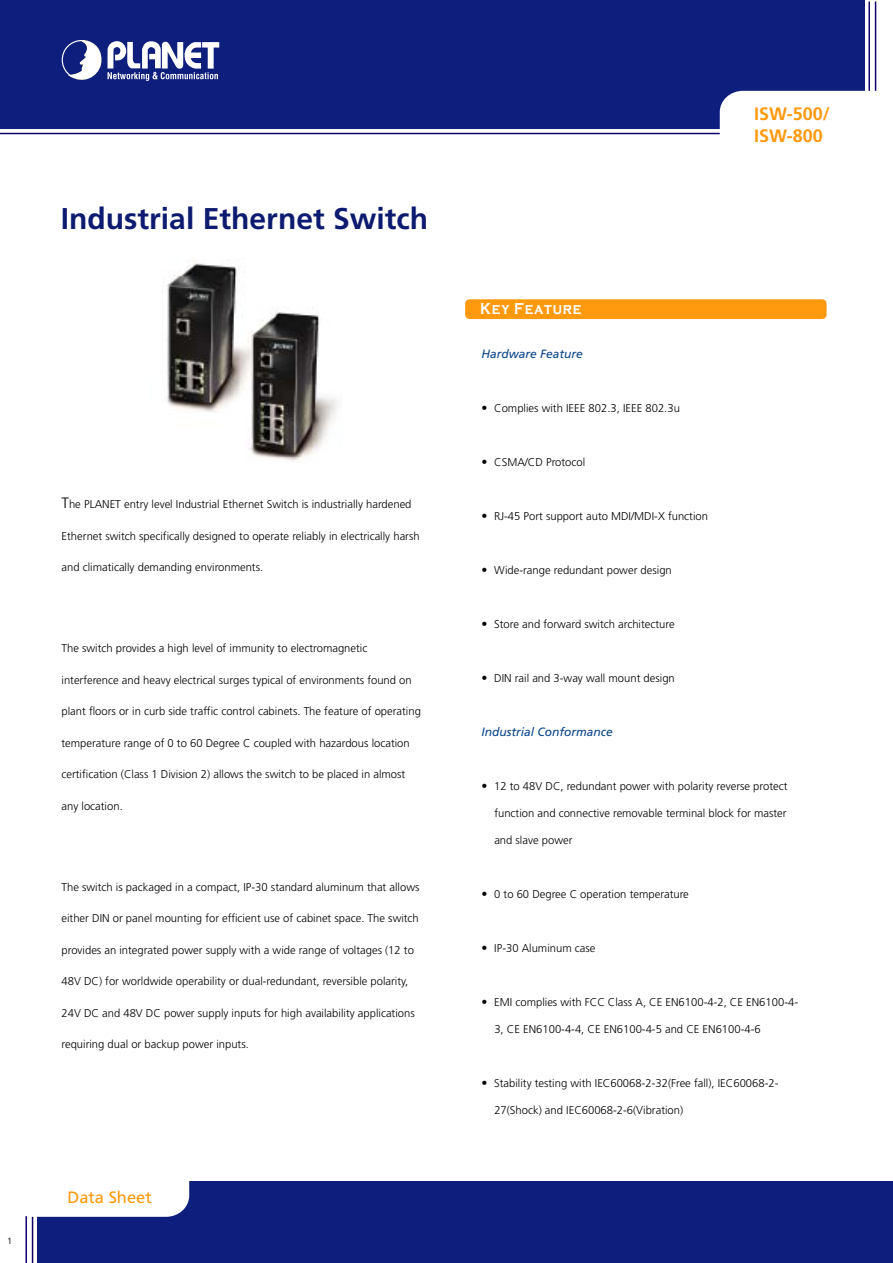
<style>
.page{position:relative;width:893px;height:1263px;background:#fff}
.page>*{position:absolute;margin:0;border:0;box-sizing:border-box;transform-origin:0 0}
.t1{font:700 30px "Frutiger";color:#0c1a6f}
.t2{font:700 18px/21.8px "Frutiger";color:#ff990e}
.t3{font:16.5px "Frutiger";color:#ff990e}
.t4{font:700 16.2px "Copperplate Gothic";letter-spacing:.06em;color:#fff;scale:.83 1}
.t5{font:italic 12px "Frutiger";color:#094489}
.t6{font:300 11.25px "Frutiger";color:#000}
.t7{font:9px "Frutiger";color:#333}
.s1{font-size:15px}
.s2{font-weight:700;font-size:12px}
</style>
<div class="page">
<div style="left:0;top:1px;width:864px;height:128px;background:#0e1e7d"></div>
<hr style="left:868px;top:2px;width:2px;height:127px;background:#110070">
<hr style="left:875px;top:2px;width:1px;height:127px;background:#110070">
<svg style="left:62px;top:40px;width:157px;height:41px"></svg>
<div style="left:720px;top:91px;width:156px;height:38px;background:#fff"></div>
<hr style="left:0;top:133px;width:720px;height:1px;background:#110070">
<div style="left:37px;top:1181px;width:856px;height:82px;background:#0e1e7d"></div>
<hr style="left:32px;top:1181px;width:1px;height:82px;background:#0f0063">
<hr style="left:25px;top:1181px;width:2px;height:82px;background:#110070">
<img style="left:167px;top:261px;width:170px;height:200px">
<div style="left:8px;top:1152px;width:181px;height:65px;background:#fff;border-radius:22px"></div>
<div style="left:465px;top:299px;width:362px;height:20px;background:#ff990e;border-radius:4px"></div>
<h1 class="t1" style="left:61px;top:201px;width:369px">Industrial Ethernet Switch</h1>
<p class="t6" style="left:62px;top:498px;width:352px"><span class="s1">T</span>he PLANET entry level Industrial Ethernet Switch is industrially hardened</p>
<p class="t6" style="left:62px;top:530px;width:360px">Ethernet switch specifically designed to operate reliably in electrically harsh</p>
<p class="t6" style="left:62px;top:561px;width:203px">and climatically demanding environments.</p>
<p class="t6" style="left:62px;top:642px;width:307px">The switch provides a high level of immunity to electromagnetic</p>
<p class="t6" style="left:62px;top:674px;width:352px">interference and heavy electrical surges typical of environments found on</p>
<p class="t6" style="left:62px;top:705px;width:361px">plant floors or in curb side traffic control cabinets. The feature of operating</p>
<p class="t6" style="left:62px;top:737px;width:350px">temperature range of 0 to 60 Degree C coupled with hazardous location</p>
<p class="t6" style="left:62px;top:768px;width:345px">certification (Class 1 Division 2) allows the switch to be placed in almost</p>
<p class="t6" style="left:62px;top:800px;width:63px">any location.</p>
<p class="t6" style="left:62px;top:881px;width:359px">The switch is packaged in a compact, IP-30 standard aluminum that allows</p>
<p class="t6" style="left:62px;top:912px;width:359px">either DIN or panel mounting for efficient use of cabinet space. The switch</p>
<p class="t6" style="left:62px;top:944px;width:354px">provides an integrated power supply with a wide range of voltages (12 to</p>
<p class="t6" style="left:62px;top:975px;width:348px">48V DC) for worldwide operability or dual-redundant, reversible polarity,</p>
<p class="t6" style="left:62px;top:1007px;width:355px">24V DC and 48V DC power supply inputs for high availability applications</p>
<p class="t6" style="left:62px;top:1038px;width:189px">requiring dual or backup power inputs.</p>
<p class="t7" style="left:7px;top:1236px;width:7px">1</p>
<h3 class="t3" style="left:67px;top:1187px;width:86px">Data Sheet</h3>
<h2 class="t2" style="left:754px;top:103px;width:77px">ISW-500/<br>ISW-800</h2>
<h3 class="t4" style="left:480px;top:300px;width:124px">Key Feature</h3>
<p class="t5" style="left:482px;top:346px;width:103px">Hardware Feature</p>
<p class="t6" style="left:482px;top:401px;width:200px"><span class="s2">•</span> Complies with IEEE 802.3, IEEE 802.3u</p>
<p class="t6" style="left:482px;top:455px;width:105px"><span class="s2">•</span> CSMA/CD Protocol</p>
<p class="t6" style="left:482px;top:509px;width:228px"><span class="s2">•</span> RJ-45 Port support auto MDI/MDI-X function</p>
<p class="t6" style="left:482px;top:563px;width:192px"><span class="s2">•</span> Wide-range redundant power design</p>
<p class="t6" style="left:482px;top:617px;width:195px"><span class="s2">•</span> Store and forward switch architecture</p>
<p class="t6" style="left:482px;top:671px;width:195px"><span class="s2">•</span> DIN rail and 3-way wall mount design</p>
<p class="t5" style="left:482px;top:724px;width:133px">Industrial Conformance</p>
<p class="t6" style="left:482px;top:779px;width:307px"><span class="s2">•</span> 12 to 48V DC, redundant power with polarity reverse protect</p>
<p class="t6" style="left:494px;top:806px;width:294px">function and connective removable terminal block for master</p>
<p class="t6" style="left:494px;top:833px;width:80px">and slave power</p>
<p class="t6" style="left:482px;top:887px;width:209px"><span class="s2">•</span> 0 to 60 Degree C operation temperature</p>
<p class="t6" style="left:482px;top:941px;width:115px"><span class="s2">•</span> IP-30 Aluminum case</p>
<p class="t6" style="left:482px;top:995px;width:318px"><span class="s2">•</span> EMI complies with FCC Class A, CE EN6100-4-2, CE EN6100-4-</p>
<p class="t6" style="left:494px;top:1022px;width:268px">3, CE EN6100-4-4, CE EN6100-4-5 and CE EN6100-4-6</p>
<p class="t6" style="left:482px;top:1076px;width:298px"><span class="s2">•</span> Stability testing with IEC60068-2-32(Free fall), IEC60068-2-</p>
<p class="t6" style="left:494px;top:1103px;width:190px">27(Shock) and IEC60068-2-6(Vibration)</p>
</div>
